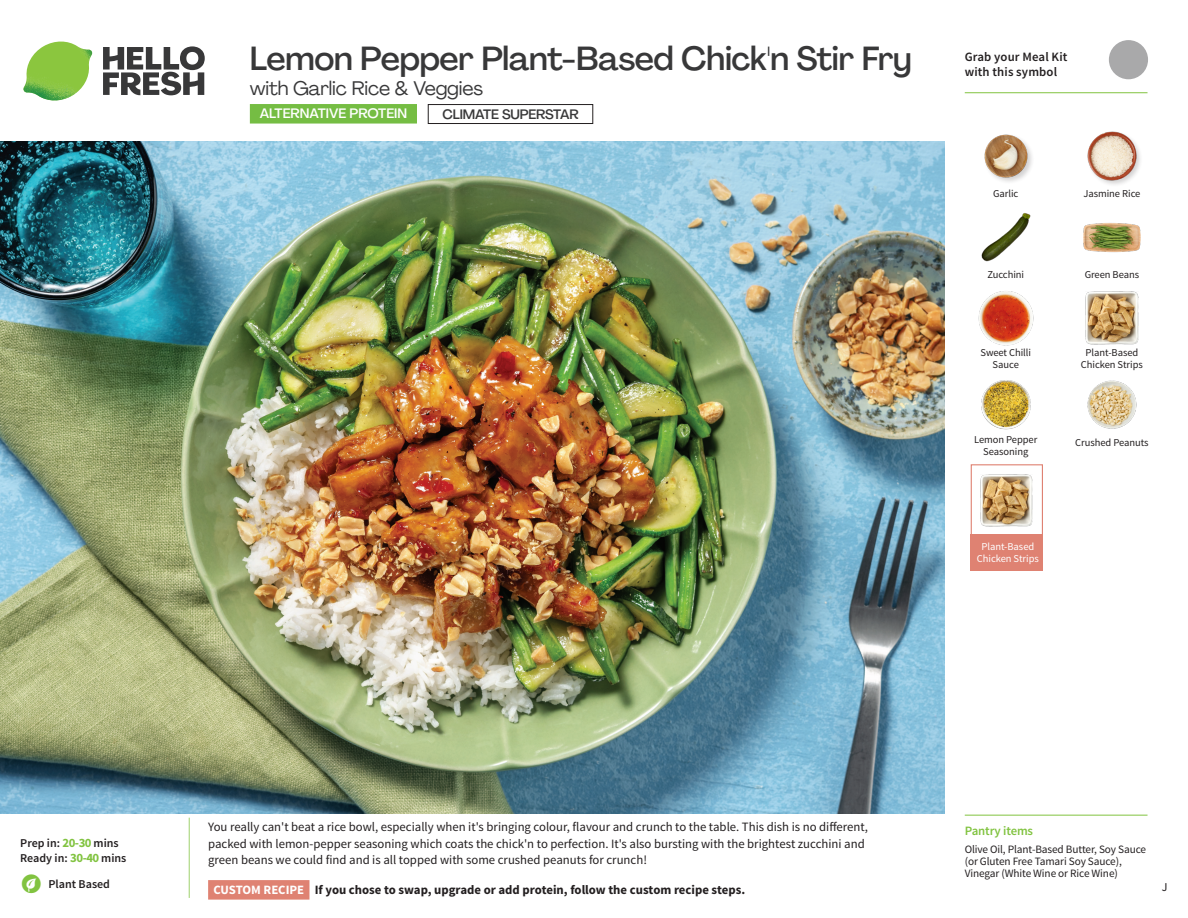
<style>
.page{position:relative;width:1188px;height:918px;background:#fff}
.page>*{position:absolute;margin:0;border:0;box-sizing:border-box;transform-origin:0 0}
._15_Titel_UK{font:500 33px "Agrandir";letter-spacing:-.015em;color:#383839}
._15_Titel_UK-2{font:19.5px "Agrandir";letter-spacing:-.01em;color:#383839}
.t1{font:500 13.5px "Agrandir";color:#fff}
.t2{font:500 13.5px "Agrandir";letter-spacing:-.01em;color:#383839}
.Step_6_Text_AU{font:12.75px/16.5px "Source Sans Pro";color:#231f20}
.Step_6_Text_AU-2{font:700 12.75px "Source Sans Pro";color:#231f20}
.t3{font:600 12.75px/15px "Source Sans Pro";letter-spacing:.01em;color:#231f20}
._04_Headers_Front{font:600 12.75px "Source Sans Pro";letter-spacing:-.01em;color:#81c340}
._04_Intro{font:600 12px "Source Sans Pro";color:#231f20}
.t4{font:12px "Source Sans Pro";color:#231f20}
._05_Pantry{font:11.25px/12px "Source Sans Pro";letter-spacing:-.01em;color:#231f20}
._18_FRONT_ingredient{font:10.5px/12px "Source Sans Pro";letter-spacing:-.005em;color:#231f20;text-align:center}
._18_FRONT_ingredient-2{font:10.5px/12px "Source Sans Pro";letter-spacing:-.005em;color:#fff;text-align:center}
.s1{font-weight:700;font-size:12.75px;color:#81c340}
.s2{color:#fff}
</style>
<div class="page">
<svg style="left:103px;top:46px;width:102px;height:49px"></svg>
<img style="left:23px;top:42px;width:69px;height:59px">
<svg style="left:188px;top:817px;width:122px;height:83px"></svg>
<img style="left:0;top:142px;width:945px;height:672px">
<div style="left:250px;top:104px;width:167px;height:20px;background:#75bd43"></div>
<div style="left:428px;top:104px;width:165px;height:20px;border:1px solid #231f20"></div>
<img style="left:1085px;top:291px;width:53px;height:54px">
<img style="left:1087px;top:380px;width:50px;height:49px">
<img style="left:981px;top:380px;width:50px;height:50px">
<img style="left:978px;top:291px;width:56px;height:55px">
<img style="left:981px;top:213px;width:50px;height:49px">
<img style="left:1083px;top:223px;width:58px;height:30px">
<img style="left:984px;top:134px;width:48px;height:48px">
<div style="left:1087px;top:130px;width:56px;height:57px;background:#231f20;opacity:.2"></div>
<img style="left:1087px;top:131px;width:50px;height:50px">
<hr style="left:965px;top:815px;width:183px;height:1px;background:#81c340">
<svg style="left:1091px;top:40px;width:57px;height:54px"></svg>
<hr style="left:965px;top:92px;width:183px;height:1px;background:#81c340">
<div style="left:971px;top:464px;width:72px;height:73px;border:1px solid #df8272"></div>
<div style="left:971px;top:534px;width:72px;height:37px;background:#df8272"></div>
<img style="left:980px;top:475px;width:52px;height:51px">
<p class="_15_Titel_UK" style="left:250px;top:38px;width:663px">Lemon Pepper Plant-Based Chick'n Stir Fry</p>
<p class="_15_Titel_UK-2" style="left:250px;top:76px;width:235px">with Garlic Rice &amp; Veggies</p>
<p class="t1" style="left:260px;top:105px;width:149px">ALTERNATIVE PROTEIN</p>
<p class="t2" style="left:442px;top:106px;width:138px">CLIMATE SUPERSTAR</p>
<p class="t3" style="left:965px;top:50px;width:104px">Grab your Meal Kit with this symbol</p>
<p class="_18_FRONT_ingredient" style="left:993px;top:188px;width:27px">Garlic</p>
<p class="_18_FRONT_ingredient" style="left:1083px;top:188px;width:59px">Jasmine Rice</p>
<p class="_18_FRONT_ingredient" style="left:987px;top:269px;width:38px">Zucchini</p>
<p class="_18_FRONT_ingredient" style="left:1085px;top:269px;width:56px">Green Beans</p>
<p class="_18_FRONT_ingredient" style="left:980px;top:347px;width:52px">Sweet Chilli<br>Sauce</p>
<p class="_18_FRONT_ingredient" style="left:1081px;top:347px;width:64px">Plant-Based<br>Chicken Strips</p>
<p class="_18_FRONT_ingredient" style="left:974px;top:434px;width:65px">Lemon Pepper<br>Seasoning</p>
<p class="_18_FRONT_ingredient" style="left:1075px;top:436px;width:75px">Crushed Peanuts</p>
<p class="_18_FRONT_ingredient-2" style="left:977px;top:541px;width:64px">Plant-Based<br>Chicken Strips</p>
<p class="_04_Intro" style="left:20px;top:836px;width:100px">Prep in: <span class="s1">20-30</span> mins</p>
<p class="_04_Intro" style="left:20px;top:851px;width:108px">Ready in: <span class="s1">30-40</span> mins</p>
<p class="_04_Intro" style="left:48px;top:876px;width:63px">Plant Based</p>
<p class="Step_6_Text_AU" style="left:208px;top:819px;width:662px">You really can't beat a rice bowl, especially when it's bringing colour, flavour and crunch to the table. This dish is no different, packed with lemon-pepper seasoning which coats the chick'n to perfection. It's also bursting with the brightest zucchini and green beans we could find and is all topped with some crushed peanuts for crunch!</p>
<p class="Step_6_Text_AU-2" style="left:213px;top:881px;width:533px"><span class="s2">CUSTOM RECIPE</span> If you chose to swap, upgrade or add protein, follow the custom recipe steps.</p>
<p class="_04_Headers_Front" style="left:965px;top:822px;width:70px">Pantry items</p>
<p class="_05_Pantry" style="left:965px;top:844px;width:183px">Olive Oil, Plant-Based Butter, Soy Sauce (or Gluten Free Tamari Soy Sauce),<br>Vinegar (White Wine or Rice Wine)</p>
<p class="t4" style="left:1162px;top:879px;width:7px">J</p>
</div>
